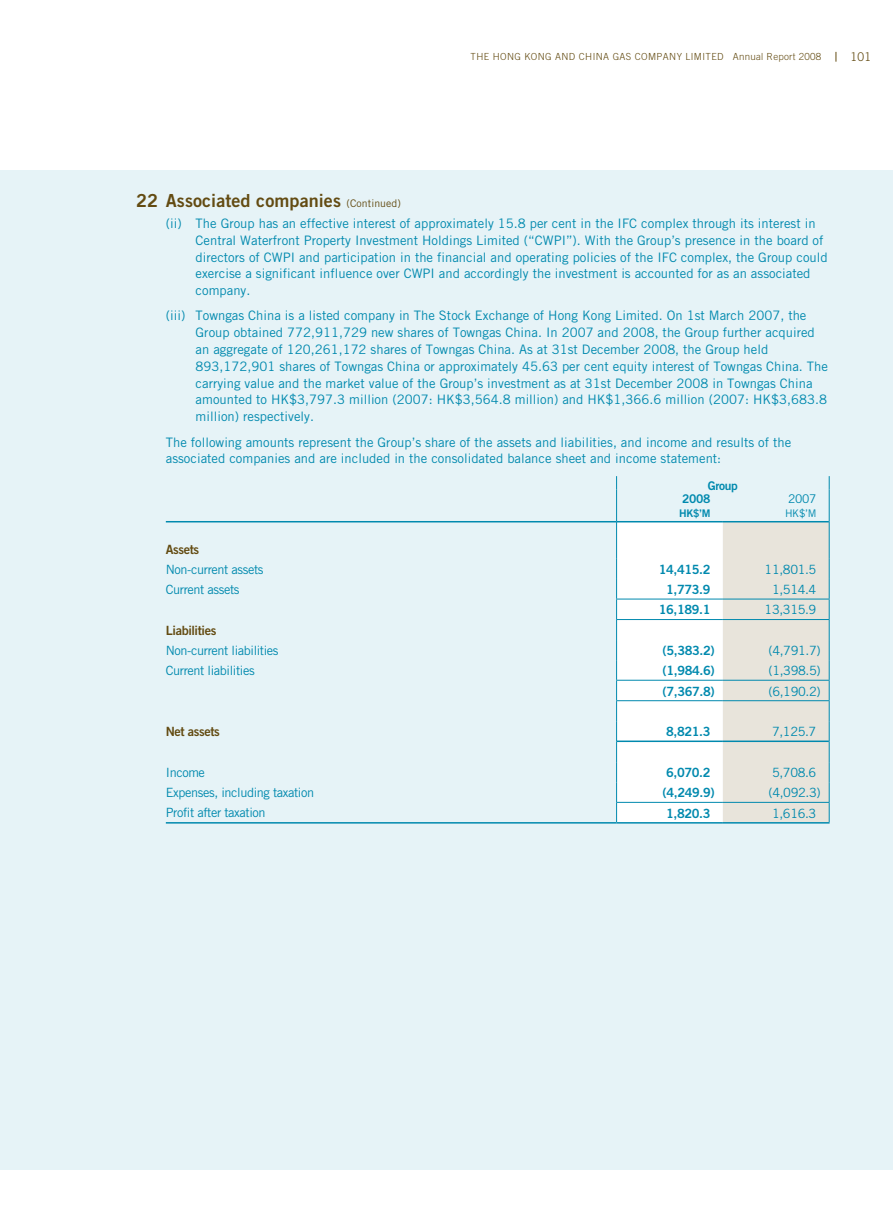
<style>
.page{position:relative;width:893px;height:1212px;background:#fff}
.page>*{position:absolute;margin:0;border:0;box-sizing:border-box;transform-origin:0 0}
.t1{font:18px "Trade Gothic Bold Two";letter-spacing:.005em;color:#634b12}
.t2{font:13.05px/16.8px "Trade Gothic";color:#0089ae}
.t3{font:12.75px "Trade Gothic";letter-spacing:-.03em;color:#0089ae}
.t4{font:12.75px "Trade Gothic Bold Two";letter-spacing:-.03em;color:#0089ae}
.t5{font:12.75px "Trade Gothic Bold Two";letter-spacing:-.03em;color:#634b12}
.t6{font:12px/13.5px "Trade Gothic Bold Two";letter-spacing:-.03em;color:#0089ae}
.t7{font:12px "Trade Gothic";color:#0089ae}
.t8{font:300 12px "Trade Gothic";color:#634b12}
.t9{font:10.5px "Trade Gothic Bold Two";color:#0089ae}
.t10{font:10.5px "Trade Gothic";color:#0089ae}
.t11{font:300 9.75px "Trade Gothic";letter-spacing:.04em;color:#634b12}
.s1{font-family:"Trade Gothic";font-size:10.5px}
</style>
<div class="page">
<div style="left:0;top:170px;width:893px;height:999px;background:#e6f3f7"></div>
<hr style="left:166px;top:521px;width:450px;height:1px;background:#0089ae">
<hr style="left:617px;top:521px;width:106px;height:1px;background:#0089ae">
<hr style="left:723px;top:521px;width:106px;height:1px;background:#0089ae">
<svg style="left:616px;top:476px;width:1px;height:14px"></svg>
<svg style="left:829px;top:476px;width:1px;height:14px"></svg>
<hr style="left:616px;top:490px;width:1px;height:32px;background:#0089ae">
<hr style="left:829px;top:490px;width:1px;height:32px;background:#0089ae">
<svg style="left:616px;top:522px;width:214px;height:300px;background:#efefec"></svg>
<hr style="left:616px;top:599px;width:107px;height:1px;background:#0089ae">
<hr style="left:723px;top:599px;width:107px;height:1px;background:#0089ae">
<hr style="left:617px;top:740px;width:106px;height:2px;background:#0089ae">
<hr style="left:723px;top:740px;width:106px;height:2px;background:#0089ae">
<hr style="left:616px;top:802px;width:107px;height:1px;background:#0089ae">
<hr style="left:723px;top:802px;width:107px;height:1px;background:#0089ae">
<hr style="left:166px;top:822px;width:451px;height:1px;background:#0089ae">
<hr style="left:617px;top:822px;width:106px;height:1px;background:#0089ae">
<hr style="left:723px;top:822px;width:107px;height:1px;background:#0089ae">
<hr style="left:616px;top:619px;width:107px;height:1px;background:#0089ae">
<hr style="left:723px;top:619px;width:107px;height:1px;background:#0089ae">
<hr style="left:616px;top:680px;width:107px;height:1px;background:#0089ae">
<hr style="left:723px;top:680px;width:107px;height:1px;background:#0089ae">
<hr style="left:616px;top:700px;width:107px;height:1px;background:#0089ae">
<hr style="left:723px;top:700px;width:107px;height:1px;background:#0089ae">
<p class="t11" style="left:471px;top:51px;width:352px">THE HONG KONG AND CHINA GAS COMPANY LIMITED Annual Report 2008</p>
<p class="t8" style="left:850px;top:50px;width:22px">101</p>
<h1 class="t1" style="left:136px;top:189px;width:266px">22 Associated companies <span class="s1">(Continued)</span></h1>
<p class="t2" style="left:196px;top:215px;width:634px;text-indent:-30px">(ii) The Group has an effective interest of approximately 15.8 per cent in the IFC complex through its interest in Central Waterfront Property Investment Holdings Limited (“CWPI”). With the Group’s presence in the board of directors of CWPI and participation in the financial and operating policies of the IFC complex, the Group could exercise a significant influence over CWPI and accordingly the investment is accounted for as an associated company.</p>
<p class="t2" style="left:196px;top:307px;width:634px;text-indent:-30px">(iii) Towngas China is a listed company in The Stock Exchange of Hong Kong Limited. On 1st March 2007, the Group obtained 772,911,729 new shares of Towngas China. In 2007 and 2008, the Group further acquired an aggregate of 120,261,172 shares of Towngas China. As at 31st December 2008, the Group held 893,172,901 shares of Towngas China or approximately 45.63 per cent equity interest of Towngas China. The carrying value and the market value of the Group’s investment as at 31st December 2008 in Towngas China amounted to HK$3,797.3 million (2007: HK$3,564.8 million) and HK$1,366.6 million (2007: HK$3,683.8 million) respectively.</p>
<p class="t2" style="left:166px;top:433px;width:627px">The following amounts represent the Group’s share of the assets and liabilities, and income and results of the associated companies and are included in the consolidated balance sheet and income statement:</p>
<p class="t6" style="left:682px;top:478px;width:57px;text-indent:26px">Group<br>2008</p>
<p class="t9" style="left:679px;top:506px;width:33px">HK$’M</p>
<p class="t7" style="left:788px;top:492px;width:30px">2007</p>
<p class="t10" style="left:785px;top:506px;width:33px">HK$’M</p>
<p class="t5" style="left:166px;top:541px;width:35px">Assets</p>
<p class="t3" style="left:166px;top:562px;width:99px">Non-current assets</p>
<p class="t4" style="left:659px;top:561px;width:53px">14,415.2</p>
<p class="t3" style="left:765px;top:562px;width:53px">11,801.5</p>
<p class="t3" style="left:166px;top:582px;width:75px">Current assets</p>
<p class="t4" style="left:666px;top:581px;width:46px">1,773.9</p>
<p class="t3" style="left:772px;top:582px;width:46px">1,514.4</p>
<p class="t4" style="left:659px;top:602px;width:53px">16,189.1</p>
<p class="t3" style="left:765px;top:602px;width:53px">13,315.9</p>
<p class="t5" style="left:166px;top:622px;width:52px">Liabilities</p>
<p class="t3" style="left:166px;top:643px;width:114px">Non-current liabilities</p>
<p class="t4" style="left:663px;top:642px;width:54px">(5,383.2)</p>
<p class="t3" style="left:769px;top:643px;width:54px">(4,791.7)</p>
<p class="t3" style="left:166px;top:663px;width:90px">Current liabilities</p>
<p class="t4" style="left:663px;top:663px;width:54px">(1,984.6)</p>
<p class="t3" style="left:769px;top:663px;width:54px">(1,398.5)</p>
<p class="t4" style="left:663px;top:683px;width:54px">(7,367.8)</p>
<p class="t3" style="left:769px;top:683px;width:54px">(6,190.2)</p>
<p class="t5" style="left:166px;top:724px;width:56px">Net assets</p>
<p class="t4" style="left:666px;top:724px;width:46px">8,821.3</p>
<p class="t3" style="left:772px;top:724px;width:46px">7,125.7</p>
<p class="t3" style="left:166px;top:765px;width:41px">Income</p>
<p class="t4" style="left:666px;top:765px;width:46px">6,070.2</p>
<p class="t3" style="left:772px;top:765px;width:46px">5,708.6</p>
<p class="t3" style="left:166px;top:785px;width:150px">Expenses, including taxation</p>
<p class="t4" style="left:663px;top:785px;width:54px">(4,249.9)</p>
<p class="t3" style="left:769px;top:785px;width:54px">(4,092.3)</p>
<p class="t3" style="left:166px;top:805px;width:101px">Profit after taxation</p>
<p class="t4" style="left:666px;top:805px;width:46px">1,820.3</p>
<p class="t3" style="left:772px;top:805px;width:46px">1,616.3</p>
</div>
